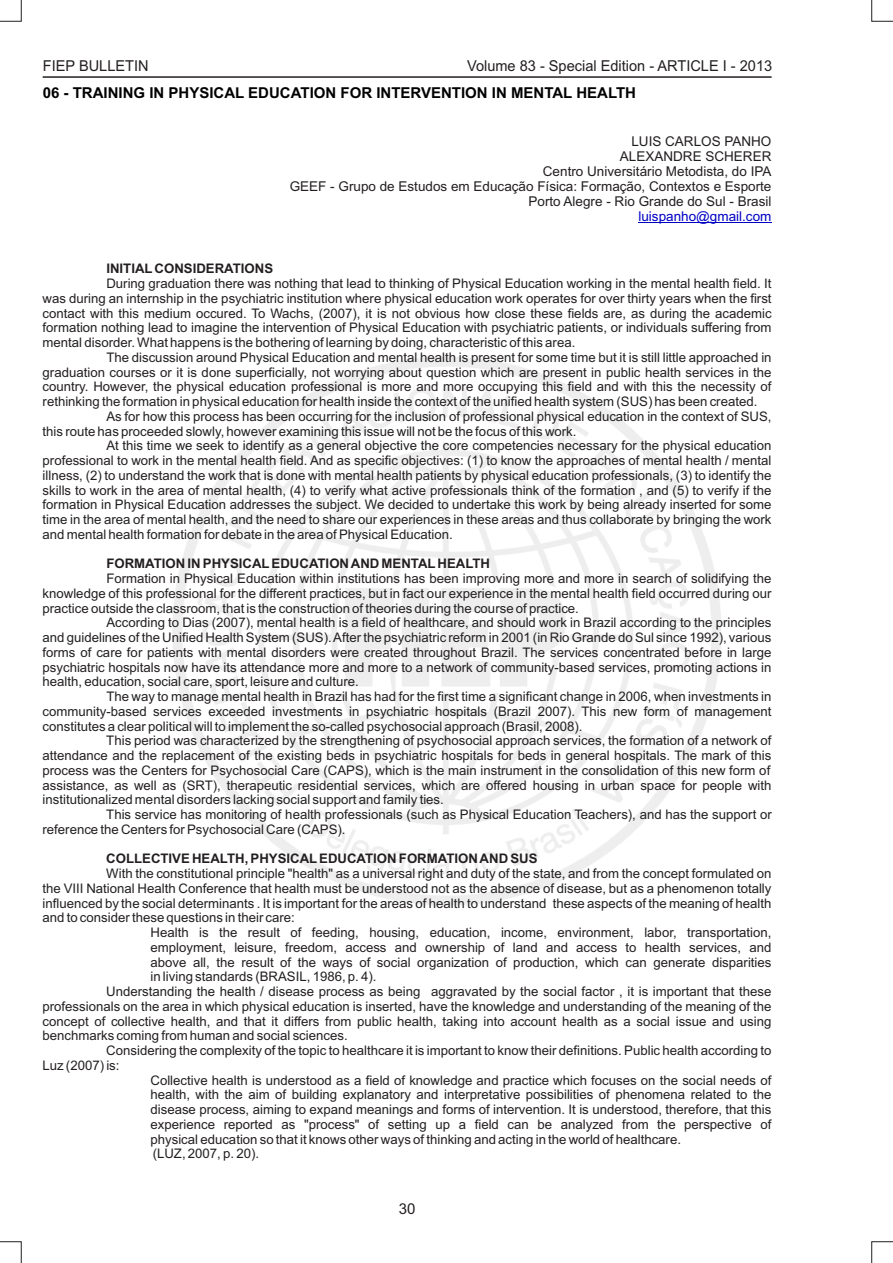
<style>
.page{position:relative;width:893px;height:1263px;background:#fff}
.page>*{position:absolute;margin:0;border:0;box-sizing:border-box;transform-origin:0 0}
.t1{font:700 15px "Arial";color:#000}
.t2{font:15px "Arial";color:#231f20}
.t3{font:13.5px/15.1px "Arial";color:#231f20;text-align:right}
.t4{font:13.5px "Arial";color:#0000c4}
.t5{font:13.2px "Arial";color:#231f20}
.t6{font:700 13.2px "Arial";color:#231f20}
</style>
<div class="page">
<svg style="left:871px;top:0;width:22px;height:22px"></svg>
<svg style="left:0;top:0;width:22px;height:22px"></svg>
<svg style="left:0;top:1241px;width:22px;height:22px"></svg>
<svg style="left:871px;top:1241px;width:22px;height:22px"></svg>
<hr style="left:43px;top:76px;width:729px;height:2px;background:#231f20">
<hr style="left:638px;top:222px;width:133px;height:1px;background:#0000c4">
<p class="t2" style="left:43px;top:60px;width:107px">FIEP BULLETIN</p>
<p class="t2" style="left:467px;top:60px;width:307px">Volume 83 - Special Edition - ARTICLE I - 2013</p>
<p class="t1" style="left:43px;top:87px;width:595px">06 - TRAINING IN PHYSICAL EDUCATION FOR INTERVENTION IN MENTAL HEALTH</p>
<p class="t3" style="left:290px;top:135px;width:483px">LUIS CARLOS PANHO<br>ALEXANDRE SCHERER<br>Centro Universitário Metodista, do IPA<br>GEEF - Grupo de Estudos em Educação Física: Formação, Contextos e Esporte Porto Alegre - Rio Grande do Sul - Brasil</p>
<p class="t4" style="left:638px;top:211px;width:134px">luispanho@gmail.com</p>
<p class="t6" style="left:106px;top:264px;width:168px">INITIAL CONSIDERATIONS</p>
<p class="t5" style="left:106px;top:279px;width:667px">During graduation there was nothing that lead to thinking of Physical Education working in the mental health field. It</p>
<p class="t5" style="left:43px;top:293px;width:730px">was during an internship in the psychiatric institution where physical education work operates for over thirty years when the first</p>
<p class="t5" style="left:43px;top:308px;width:730px">contact with this medium occured. To Wachs, (2007), it is not obvious how close these fields are, as during the academic</p>
<p class="t5" style="left:43px;top:323px;width:730px">formation nothing lead to imagine the intervention of Physical Education with psychiatric patients, or individuals suffering from</p>
<p class="t5" style="left:43px;top:338px;width:534px">mental disorder. What happens is the bothering of learning by doing, characteristic of this area.</p>
<p class="t5" style="left:106px;top:352px;width:667px">The discussion around Physical Education and mental health is present for some time but it is still little approached in</p>
<p class="t5" style="left:43px;top:367px;width:730px">graduation courses or it is done superficially, not worrying about question which are present in public health services in the</p>
<p class="t5" style="left:43px;top:382px;width:730px">country. However, the physical education professional is more and more occupying this field and with this the necessity of</p>
<p class="t5" style="left:43px;top:397px;width:716px">rethinking the formation in physical education for health inside the context of the unified health system (SUS) has been created.</p>
<p class="t5" style="left:106px;top:411px;width:667px">As for how this process has been occurring for the inclusion of professional physical education in the context of SUS,</p>
<p class="t5" style="left:43px;top:426px;width:535px">this route has proceeded slowly, however examining this issue will not be the focus of this work.</p>
<p class="t5" style="left:106px;top:441px;width:667px">At this time we seek to identify as a general objective the core competencies necessary for the physical education</p>
<p class="t5" style="left:43px;top:455px;width:730px">professional to work in the mental health field. And as specific objectives: (1) to know the approaches of mental health / mental</p>
<p class="t5" style="left:43px;top:470px;width:730px">illness, (2) to understand the work that is done with mental health patients by physical education professionals, (3) to identify the</p>
<p class="t5" style="left:43px;top:485px;width:730px">skills to work in the area of mental health, (4) to verify what active professionals think of the formation , and (5) to verify if the</p>
<p class="t5" style="left:43px;top:500px;width:730px">formation in Physical Education addresses the subject. We decided to undertake this work by being already inserted for some</p>
<p class="t5" style="left:43px;top:514px;width:730px">time in the area of mental health, and the need to share our experiences in these areas and thus collaborate by bringing the work</p>
<p class="t5" style="left:43px;top:529px;width:412px">and mental health formation for debate in the area of Physical Education.</p>
<p class="t6" style="left:106px;top:559px;width:385px">FORMATION IN PHYSICALEDUCATION AND MENTAL HEALTH</p>
<p class="t5" style="left:106px;top:573px;width:667px">Formation in Physical Education within institutions has been improving more and more in search of solidifying the</p>
<p class="t5" style="left:43px;top:588px;width:730px">knowledge of this professional for the different practices, but in fact our experience in the mental health field occurred during our</p>
<p class="t5" style="left:43px;top:603px;width:538px">practice outside the classroom, that is the construction of theories during the course of practice.</p>
<p class="t5" style="left:106px;top:618px;width:667px">According to Dias (2007), mental health is a field of healthcare, and should work in Brazil according to the principles</p>
<p class="t5" style="left:43px;top:632px;width:730px">and guidelines of the Unified Health System (SUS). After the psychiatric reform in 2001 (in Rio Grande do Sul since 1992), various</p>
<p class="t5" style="left:43px;top:647px;width:730px">forms of care for patients with mental disorders were created throughout Brazil. The services concentrated before in large</p>
<p class="t5" style="left:43px;top:662px;width:730px">psychiatric hospitals now have its attendance more and more to a network of community-based services, promoting actions in</p>
<p class="t5" style="left:43px;top:677px;width:318px">health, education, social care, sport, leisure and culture.</p>
<p class="t5" style="left:106px;top:691px;width:667px">The way to manage mental health in Brazil has had for the first time a significant change in 2006, when investments in</p>
<p class="t5" style="left:43px;top:706px;width:730px">community-based services exceeded investments in psychiatric hospitals (Brazil 2007). This new form of management</p>
<p class="t5" style="left:43px;top:721px;width:541px">constitutes a clear political will to implement the so-called psychosocial approach (Brasil, 2008).</p>
<p class="t5" style="left:106px;top:736px;width:667px">This period was characterized by the strengthening of psychosocial approach services, the formation of a network of</p>
<p class="t5" style="left:43px;top:750px;width:730px">attendance and the replacement of the existing beds in psychiatric hospitals for beds in general hospitals. The mark of this</p>
<p class="t5" style="left:43px;top:765px;width:729px">process was the Centers for Psychosocial Care (CAPS), which is the main instrument in the consolidation of this new form of</p>
<p class="t5" style="left:43px;top:780px;width:730px">assistance, as well as (SRT), therapeutic residential services, which are offered housing in urban space for people with</p>
<p class="t5" style="left:43px;top:795px;width:403px">institutionalized mental disorders lacking social support and family ties.</p>
<p class="t5" style="left:106px;top:809px;width:667px">This service has monitoring of health professionals (such as Physical Education Teachers), and has the support or</p>
<p class="t5" style="left:43px;top:824px;width:304px">reference the Centers for Psychosocial Care (CAPS).</p>
<p class="t6" style="left:106px;top:854px;width:433px">COLLECTIVE HEALTH, PHYSICALEDUCATION FORMATION AND SUS</p>
<p class="t5" style="left:106px;top:868px;width:667px">With the constitutional principle "health" as a universal right and duty of the state, and from the concept formulated on</p>
<p class="t5" style="left:43px;top:883px;width:730px">the VIII National Health Conference that health must be understood not as the absence of disease, but as a phenomenon totally</p>
<p class="t5" style="left:43px;top:898px;width:730px">influenced by the social determinants . It is important for the areas of health to understand these aspects of the meaning of health</p>
<p class="t5" style="left:43px;top:913px;width:254px">and to consider these questions in their care:</p>
<p class="t5" style="left:151px;top:927px;width:622px">Health is the result of feeding, housing, education, income, environment, labor, transportation,</p>
<p class="t5" style="left:151px;top:942px;width:622px">employment, leisure, freedom, access and ownership of land and access to health services, and</p>
<p class="t5" style="left:151px;top:957px;width:622px">above all, the result of the ways of social organization of production, which can generate disparities</p>
<p class="t5" style="left:151px;top:972px;width:227px">in living standards (BRASIL, 1986, p. 4).</p>
<p class="t5" style="left:106px;top:986px;width:667px">Understanding the health / disease process as being aggravated by the social factor , it is important that these</p>
<p class="t5" style="left:42px;top:1001px;width:730px">professionals on the area in which physical education is inserted, have the knowledge and understanding of the meaning of the</p>
<p class="t5" style="left:42px;top:1016px;width:730px">concept of collective health, and that it differs from public health, taking into account health as a social issue and using</p>
<p class="t5" style="left:42px;top:1031px;width:307px">benchmarks coming from human and social sciences.</p>
<p class="t5" style="left:106px;top:1045px;width:667px">Considering the complexity of the topic to healthcare it is important to know their definitions. Public health according to</p>
<p class="t5" style="left:42px;top:1060px;width:79px">Luz (2007) is:</p>
<p class="t5" style="left:150px;top:1075px;width:622px">Collective health is understood as a field of knowledge and practice which focuses on the social needs of</p>
<p class="t5" style="left:150px;top:1090px;width:622px">health, with the aim of building explanatory and interpretative possibilities of phenomena related to the</p>
<p class="t5" style="left:150px;top:1104px;width:622px">disease process, aiming to expand meanings and forms of intervention. It is understood, therefore, that this</p>
<p class="t5" style="left:150px;top:1119px;width:622px">experience reported as "process" of setting up a field can be analyzed from the perspective of</p>
<p class="t5" style="left:150px;top:1134px;width:532px">physical education so that it knows other ways of thinking and acting in the world of healthcare.</p>
<p class="t5" style="left:153px;top:1149px;width:108px">(LUZ, 2007, p. 20).</p>
<p class="t2" style="left:399px;top:1203px;width:18px">30</p>
</div>
